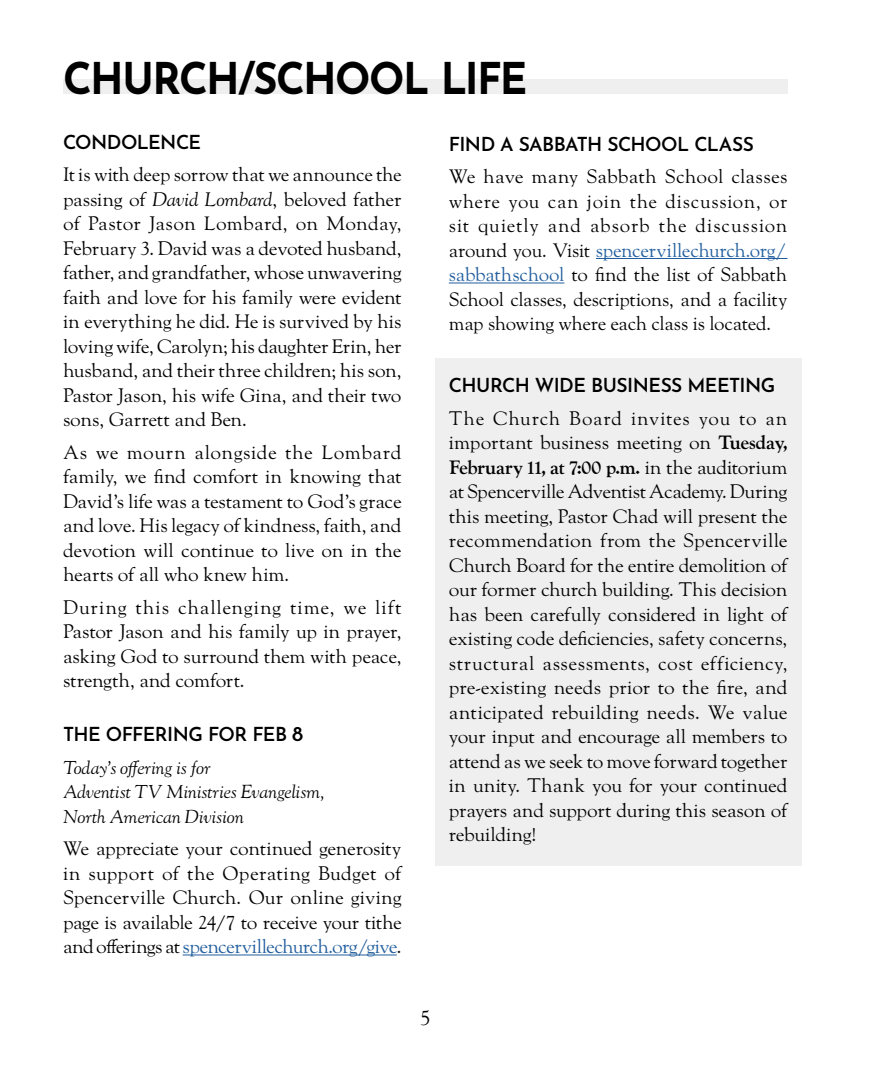
<style>
.page{position:relative;width:882px;height:1071px;background:#fff}
.page>*{position:absolute;margin:0;border:0;box-sizing:border-box;transform-origin:0 0}
.t1{font:700 43.75px "Josefin Sans";letter-spacing:-.04em;color:#000;scale:.95 1}
.t2{font:21px "LTC Goudy Oldstyle Pro";color:#000}
.t3{font:19.25px/24.5px "LTC Goudy Oldstyle Pro";letter-spacing:-.015em;color:#000;text-align:justify}
.t4{font:600 19.25px "Josefin Sans";letter-spacing:-.03em;color:#000}
.t5{font:italic 18.38px/24.5px "LTC Goudy Oldstyle Pro";letter-spacing:-.02em;color:#000}
.s1{font-style:italic}
.s2{font-size:21px}
.s3{color:#215e9e}
.s4{font-weight:700}
</style>
<div class="page">
<div style="left:435px;top:358px;width:367px;height:508px;background:#efeff0"></div>
<div style="left:63px;top:79px;width:725px;height:15px;background:#efeff0"></div>
<hr style="left:183px;top:955px;width:214px;height:1px;background:#215e9e">
<hr style="left:596px;top:258px;width:191px;height:1px;background:#215e9e">
<hr style="left:449px;top:283px;width:115px;height:1px;background:#215e9e">
<h1 class="t1" style="left:63px;top:40px;width:490px">CHURCH/SCHOOL LIFE</h1>
<p class="t4" style="left:63px;top:126px;width:140px">CONDOLENCE</p>
<p class="t3" style="left:63px;top:163px;width:340px">It is with deep sorrow that we announce the passing of <span class="s1">David Lombard</span>, beloved father of Pastor Jason Lombard, on Monday, February 3. David was a devoted husband, father, and grandfather, whose unwavering faith and love for his family were evident in everything he did. He is survived by his loving wife, Carolyn; his daughter Erin, her husband, and their three children; his son, Pastor Jason, his wife Gina, and their two sons, Garrett and Ben.</p>
<p class="t3" style="left:63px;top:440px;width:340px">As we mourn alongside the Lombard family, we find comfort in knowing that David’s life was a testament to God’s grace and love. His legacy of kindness, faith, and devotion will continue to live on in the hearts of all who knew him.</p>
<p class="t3" style="left:63px;top:595px;width:340px">During this challenging time, we lift Pastor Jason and his family up in prayer, asking God to surround them with peace, strength, and comfort.</p>
<p class="t4" style="left:63px;top:718px;width:242px">THE OFFERING FOR FEB <span class="s2">8</span></p>
<p class="t5" style="left:63px;top:755px;width:264px">Today’s offering is for<br>Adventist TV Ministries Evangelism,<br>North American Division</p>
<p class="t3" style="left:63px;top:837px;width:340px">We appreciate your continued generosity in support of the Operating Budget of Spencerville Church. Our online giving page is available 24/7 to receive your tithe and offerings at <span class="s3">spencervillechurch.org/give</span>.</p>
<p class="t4" style="left:449px;top:127px;width:307px">FIND A SABBATH SCHOOL CLASS</p>
<p class="t3" style="left:449px;top:165px;width:340px">We have many Sabbath School classes where you can join the discussion, or sit quietly and absorb the discussion around you. Visit <span class="s3">spencervillechurch.org/ sabbathschool</span> to find the list of Sabbath School classes, descriptions, and a facility map showing where each class is located.</p>
<p class="t4" style="left:449px;top:369px;width:328px">CHURCH WIDE BUSINESS MEETING</p>
<p class="t3" style="left:449px;top:406px;width:340px">The Church Board invites you to an important business meeting on <span class="s4">Tuesday, February 11, at 7:00 p.m.</span> in the auditorium at Spencerville Adventist Academy. During this meeting, Pastor Chad will present the recommendation from the Spencerville Church Board for the entire demolition of our former church building. This decision has been carefully considered in light of existing code deficiencies, safety concerns, structural assessments, cost efficiency, pre-existing needs prior to the fire, and anticipated rebuilding needs. We value your input and encourage all members to attend as we seek to move forward together in unity. Thank you for your continued prayers and support during this season of rebuilding!</p>
<p class="t2" style="left:420px;top:1006px;width:12px">5</p>
</div>
